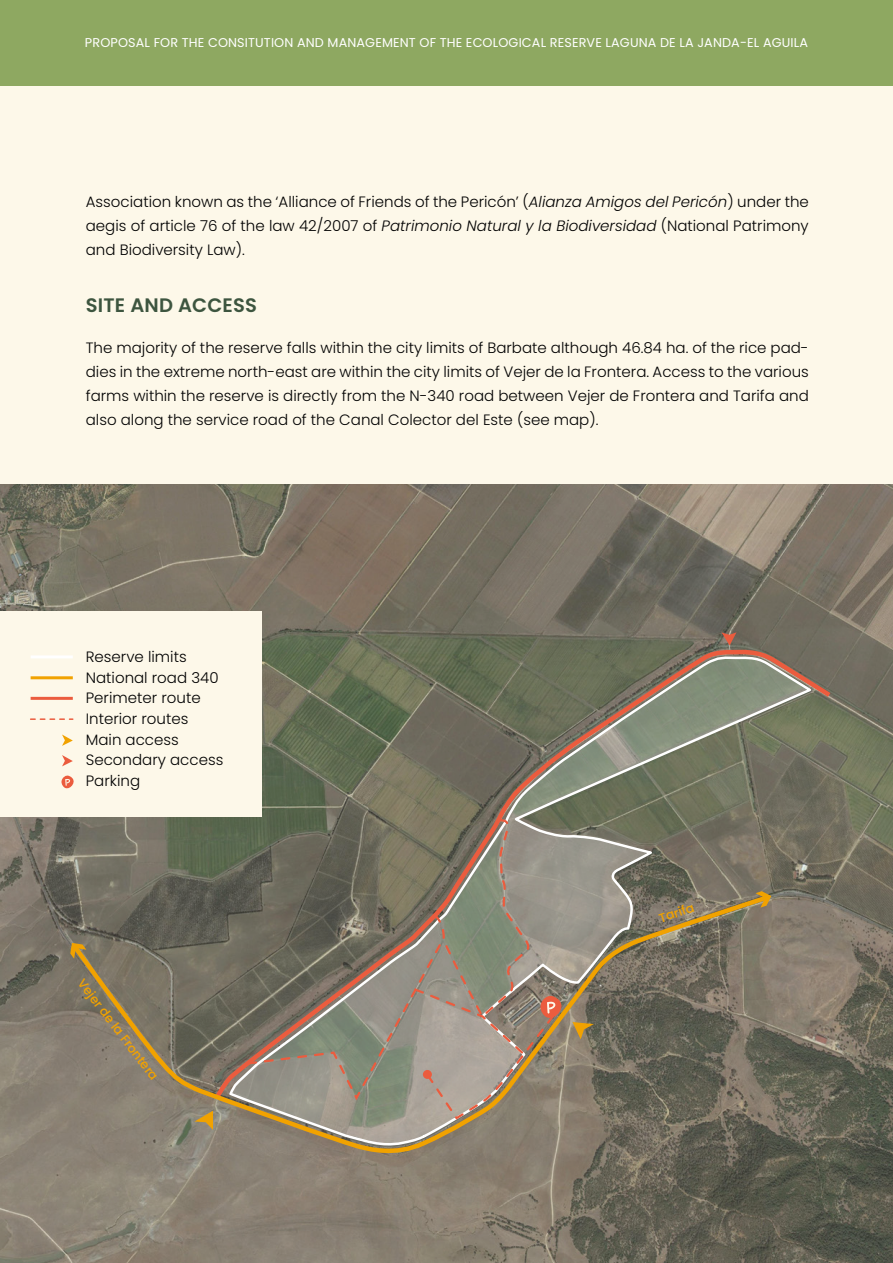
<style>
.page{position:relative;width:893px;height:1263px;background:#fdf8e9}
.page>*{position:absolute;margin:0;border:0;box-sizing:border-box;transform-origin:0 0}
.t1{font:600 19.5px "Poppins";letter-spacing:.01em;color:#3d553f}
.t2{font:300 15px/20.7px "Poppins";color:#010101;text-align:justify}
.t3{font:13.5px "Poppins";letter-spacing:.01em;color:#fff}
.t4{font:12.75px "Poppins";letter-spacing:.01em;color:#fff}
.t5{font:500 12.6px "Poppins";color:#f0a201}
.s1{font-style:italic}
</style>
<div class="page">
<div style="left:0;top:0;width:893px;height:85px;background:#8ea861"></div>
<img style="left:0;top:484px;width:893px;height:779px">
<svg style="left:212px;top:648px;width:622px;height:454px;background:#767562"></svg>
<svg style="left:69px;top:892px;width:703px;height:270px;background:#7b7463"></svg>
<svg style="left:756px;top:891px;width:15px;height:17px"></svg>
<svg style="left:70px;top:943px;width:16px;height:16px"></svg>
<svg style="left:195px;top:1111px;width:18px;height:19px"></svg>
<svg style="left:246px;top:818px;width:348px;height:307px;background:#8b8475"></svg>
<svg style="left:722px;top:632px;width:14px;height:13px"></svg>
<div style="left:0;top:611px;width:261px;height:205px;background:#fdf8e9"></div>
<hr style="left:31px;top:676px;width:42px;height:3px;background:#f1a200">
<hr style="left:31px;top:655px;width:42px;height:3px;background:#fff">
<hr style="left:31px;top:697px;width:42px;height:3px;background:#eb5c3e">
<svg style="left:31px;top:718px;width:42px;height:2px"></svg>
<svg style="left:62px;top:734px;width:11px;height:12px"></svg>
<svg style="left:62px;top:755px;width:11px;height:11px"></svg>
<svg style="left:61px;top:775px;width:13px;height:14px"></svg>
<p class="t3" style="left:85px;top:35px;width:725px">PROPUESTA DE CONSTITUCIÓN Y GESTIÓN DE LA RESERVA AGROECOLÓGICA LAGUNA DE LA JANDA - EL ÁGUILA</p>
<p class="t4" style="left:85px;top:35px;width:725px">PROPOSAL FOR THE CONSITUTION AND MANAGEMENT OF THE ECOLOGICAL RESERVE LAGUNA DE LA JANDA-EL AGUILA</p>
<p class="t2" style="left:86px;top:190px;width:725px;line-height:24px">Association known as the ‘Alliance of Friends of the Pericón’ (<span class="s1">Alianza Amigos del Pericón</span>) under the aegis of article 76 of the law 42/2007 of <span class="s1">Patrimonio Natural y la Biodiversidad</span> (National Patrimony and Biodiversity Law).</p>
<h1 class="t1" style="left:86px;top:294px;width:173px">SITE AND ACCESS</h1>
<p class="t2" style="left:86px;top:335px;width:725px;line-height:24px">The majority of the reserve falls within the city limits of Barbate although 46.84 ha. of the rice pad&shy;dies in the extreme north-east are within the city limits of Vejer de la Frontera. Access to the various farms within the reserve is directly from the N-340 road between Vejer de Frontera and Tarifa and also along the service road of the Canal Colector del Este (see map).</p>
<p class="t2" style="left:86px;top:646px;width:139px;text-align:left">Reserve limits<br>National road 340<br>Perimeter route<br>Interior routes<br>Main access<br>Secondary access<br>Parking</p>
<p class="t5" style="left:87px;top:975px;width:125px;rotate:53deg">Vejer de la Frontera</p>
<p class="t5" style="left:657px;top:912px;width:38px;rotate:-19deg">Tarifa</p>
</div>
